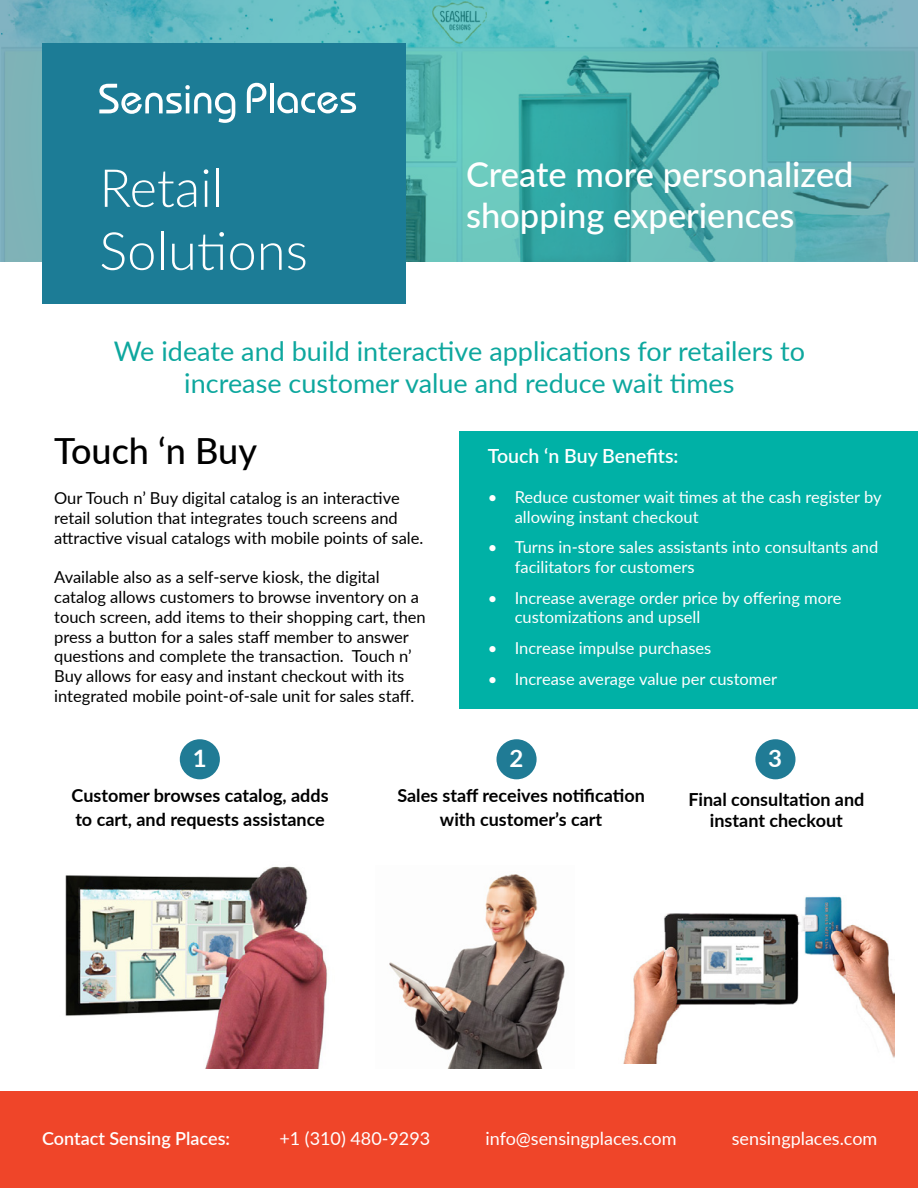
<style>
.page{position:relative;width:918px;height:1188px;background:#fff}
.page>*{position:absolute;margin:0;border:0;box-sizing:border-box;transform-origin:0 0}
.t1{font:300 52.5px/63px "Lato";color:#fff}
.t2{font:500 36px "Lato";color:#000}
.t3{font:500 34.5px/41.4px "Lato";color:#fff}
.t4{font:27px/32.4px "Lato";color:#0da79e;text-align:center}
.t5{font:700 24px "Lato";color:#fff}
.t6{font:600 19.5px "Lato";color:#fff}
.t7{font:700 18px/23.4px "Lato";color:#000;text-align:center}
.t8{font:18px "Lato";color:#fff}
.t9{font:600 18px "Lato";color:#fff}
.t10{font:16.5px/19.8px "Lato";color:#000}
.t11{font:16.5px/19.8px "Lato";color:#fff}
</style>
<div class="page">
<svg style="left:0;top:1px;width:918px;height:261px;background:#5eb4b5"></svg>
<div style="left:42px;top:43px;width:364px;height:261px;background:#1c7c96"></div>
<div style="left:459px;top:431px;width:459px;height:277px;background:#00b1a6"></div>
<div style="left:0;top:1091px;width:918px;height:97px;background:#ef4529"></div>
<img style="left:65px;top:866px;width:263px;height:202px">
<img style="left:623px;top:896px;width:271px;height:168px">
<img style="left:389px;top:874px;width:176px;height:194px">
<svg style="left:99px;top:84px;width:136px;height:39px"></svg>
<svg style="left:247px;top:83px;width:19px;height:30px"></svg>
<hr style="left:270px;top:83px;width:4px;height:30px;background:#fff">
<svg style="left:277px;top:92px;width:79px;height:21px"></svg>
<div style="left:180px;top:739px;width:40px;height:40px;background:#207b95;border-radius:50%"></div>
<div style="left:496px;top:739px;width:41px;height:40px;background:#207b95;border-radius:50%"></div>
<div style="left:755px;top:739px;width:40px;height:40px;background:#207b95;border-radius:50%"></div>
<h1 class="t1" style="left:99px;top:155px;width:210px">Retail<br>Solutions</h1>
<h3 class="t3" style="left:466px;top:152px;width:389px">Create more personalized shopping experiences</h3>
<h3 class="t4" style="left:114px;top:334px;width:693px">We ideate and build interactive applications for retailers to increase customer value and reduce wait times</h3>
<h2 class="t2" style="left:54px;top:425px;width:204px">Touch ‘n Buy</h2>
<p class="t10" style="left:54px;top:488px;width:371px">Our Touch n’ Buy digital catalog is an interactive retail solution that integrates touch screens and attractive visual catalogs with mobile points of sale.</p>
<p class="t10" style="left:54px;top:567px;width:373px">Available also as a self-serve kiosk, the digital catalog allows customers to browse inventory on a touch screen, add items to their shopping cart, then press a button for a sales staff member to answer questions and complete the transaction. Touch n’ Buy allows for easy and instant checkout with its integrated mobile point-of-sale unit for sales staff.</p>
<p class="t6" style="left:488px;top:442px;width:192px">Touch ‘n Buy Benefits:</p>
<p class="t11" style="left:515px;top:486px;width:368px;text-indent:-27px">• Reduce customer wait times at the cash register by allowing instant checkout</p>
<p class="t11" style="left:515px;top:537px;width:365px;text-indent:-27px">• Turns in-store sales assistants into consultants and facilitators for customers</p>
<p class="t11" style="left:515px;top:587px;width:328px;text-indent:-27px">• Increase average order price by offering more customizations and upsell</p>
<p class="t11" style="left:488px;top:637px;width:225px">• Increase impulse purchases</p>
<p class="t11" style="left:488px;top:668px;width:291px">• Increase average value per customer</p>
<h3 class="t5" style="left:193px;top:740px;width:15px">1</h3>
<h3 class="t5" style="left:509px;top:740px;width:15px">2</h3>
<h3 class="t5" style="left:768px;top:740px;width:15px">3</h3>
<p class="t7" style="left:72px;top:783px;width:258px;text-align:left">Customer browses catalog, adds to cart, and requests assistance</p>
<p class="t7" style="left:397px;top:783px;width:249px">Sales staff receives notification with customer’s cart</p>
<p class="t7" style="left:688px;top:787px;width:178px;line-height:21.6px">Final consultation and instant checkout</p>
<p class="t9" style="left:42px;top:1125px;width:189px">Contact Sensing Places:</p>
<p class="t8" style="left:279px;top:1125px;width:152px">+1 (310) 480-9293</p>
<p class="t8" style="left:486px;top:1125px;width:193px">info@sensingplaces.com</p>
<p class="t8" style="left:732px;top:1125px;width:147px">sensingplaces.com</p>
</div>
